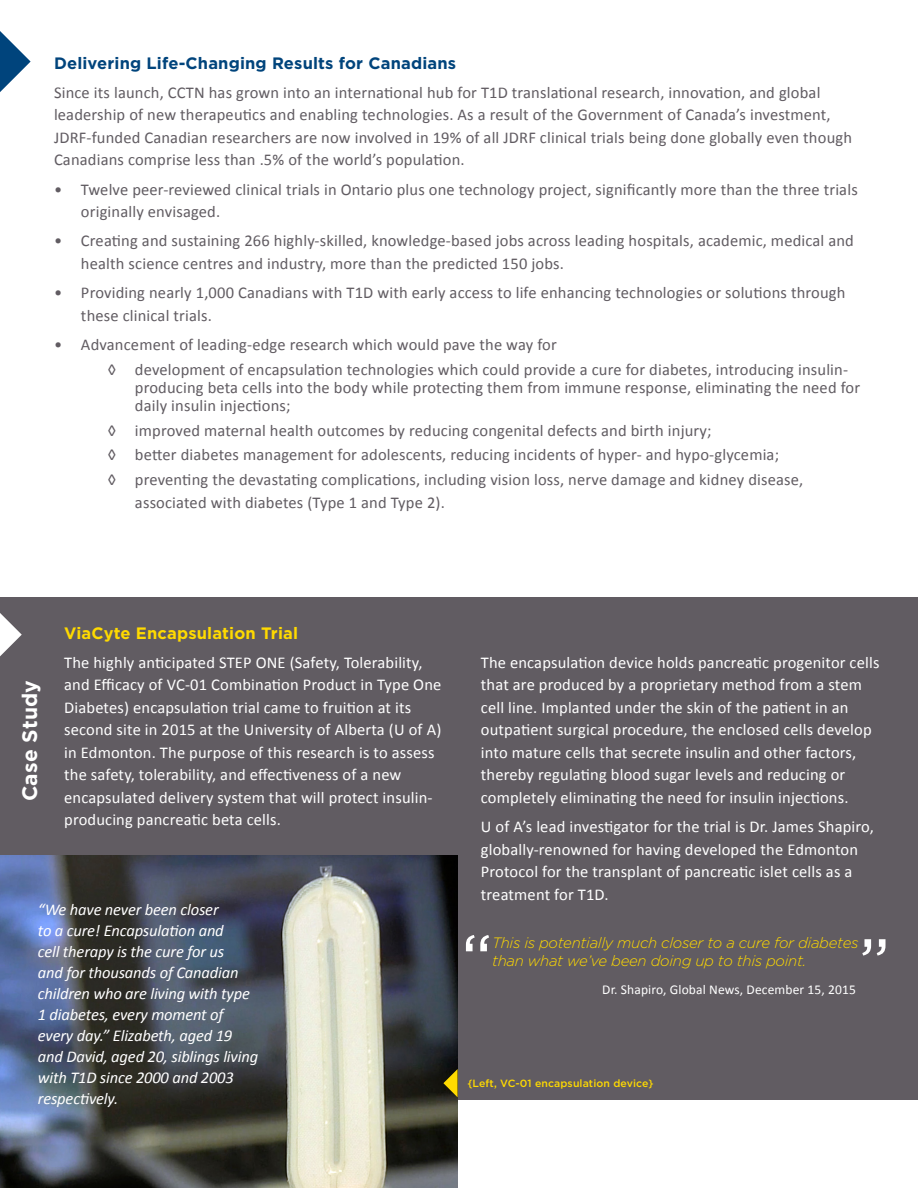
<style>
.page{position:relative;width:918px;height:1188px;background:#fff}
.page>*{position:absolute;margin:0;border:0;box-sizing:border-box;transform-origin:0 0}
.t1{font:72px "Gotham";color:#fff}
.t2{font:700 21px "Gotham";letter-spacing:.01em;color:#fff}
.t3{font:16.5px/22.5px "Calibri";letter-spacing:.01em;color:#615c62}
.t4{font:16.5px/22.5px "Calibri";letter-spacing:.01em;color:#fff}
.t5{font:italic 16.5px/21px "Calibri";letter-spacing:-.01em;color:#fff}
.t6{font:700 16.5px "Gotham";letter-spacing:.01em;color:#00447c}
.t7{font:700 16.5px "Gotham";letter-spacing:.01em;color:#ffda00}
.t8{font:italic 300 15px/18px "Gotham";letter-spacing:-.02em;color:#ffda00}
.t9{font:13.5px "Calibri";letter-spacing:.01em;color:#fff}
.t10{font:500 10.5px "Gotham";letter-spacing:.01em;color:#ffda00}
</style>
<div class="page">
<svg style="left:0;top:31px;width:31px;height:61px"></svg>
<div style="left:0;top:597px;width:918px;height:503px;background:#615c62"></div>
<img style="left:0;top:855px;width:458px;height:333px">
<svg style="left:0;top:613px;width:22px;height:43px"></svg>
<svg style="left:443px;top:1069px;width:15px;height:28px"></svg>
<p class="t6" style="left:54px;top:52px;width:404px">Delivering Life-Changing Results for Canadians</p>
<p class="t3" style="left:54px;top:81px;width:800px">Since its launch, CCTN has grown into an international hub for T1D translational research, innovation, and global leadership of new therapeutics and enabling technologies. As a result of the Government of Canada’s investment, JDRF-funded Canadian researchers are now involved in 19% of all JDRF clinical trials being done globally even though Canadians comprise less than .5% of the world’s population.</p>
<p class="t3" style="left:81px;top:178px;width:778px;text-indent:-27px">• Twelve peer-reviewed clinical trials in Ontario plus one technology project, significantly more than the three trials originally envisaged.</p>
<p class="t3" style="left:81px;top:230px;width:774px;text-indent:-27px">• Creating and sustaining 266 highly-skilled, knowledge-based jobs across leading hospitals, academic, medical and health science centres and industry, more than the predicted 150 jobs.</p>
<p class="t3" style="left:81px;top:282px;width:766px;text-indent:-27px">• Providing nearly 1,000 Canadians with T1D with early access to life enhancing technologies or solutions through these clinical trials.</p>
<p class="t3" style="left:108px;top:332px;width:742px;line-height:24.8px;text-indent:-54px">• Advancement of leading-edge research which would pave the way for<br>◊ development of encapsulation technologies which could provide a cure for diabetes, introducing insulin-</p>
<p class="t3" style="left:135px;top:378px;width:727px;line-height:18px">producing beta cells into the body while protecting them from immune response, eliminating the need for daily insulin injections;</p>
<p class="t3" style="left:108px;top:418px;width:697px;line-height:24.8px">◊ improved maternal health outcomes by reducing congenital defects and birth injury;<br>◊ better diabetes management for adolescents, reducing incidents of hyper- and hypo-glycemia;<br>◊ preventing the devastating complications, including vision loss, nerve damage and kidney disease,</p>
<p class="t3" style="left:135px;top:491px;width:311px">associated with diabetes (Type 1 and Type 2).</p>
<p class="t2" style="left:16px;top:801px;width:123px;rotate:-90deg">Case Study</p>
<p class="t7" style="left:64px;top:622px;width:235px">ViaCyte Encapsulation Trial</p>
<p class="t4" style="left:64px;top:651px;width:379px">The highly anticipated STEP ONE (Safety, Tolerability, and Efficacy of VC-01 Combination Product in Type One Diabetes) encapsulation trial came to fruition at its second site in 2015 at the University of Alberta (U of A) in Edmonton. The purpose of this research is to assess the safety, tolerability, and effectiveness of a new encapsulated delivery system that will protect insulin&shy;producing pancreatic beta cells.</p>
<p class="t4" style="left:481px;top:651px;width:400px">The encapsulation device holds pancreatic progenitor cells that are produced by a proprietary method from a stem cell line. Implanted under the skin of the patient in an outpatient surgical procedure, the enclosed cells develop into mature cells that secrete insulin and other factors, thereby regulating blood sugar levels and reducing or completely eliminating the need for insulin injections.</p>
<p class="t4" style="left:481px;top:815px;width:394px">U of A’s lead investigator for the trial is Dr. James Shapiro, globally-renowned for having developed the Edmonton Protocol for the transplant of pancreatic islet cells as a treatment for T1D.</p>
<p class="t5" style="left:38px;top:898px;width:222px">“We have never been closer<br>to a cure! Encapsulation and<br>cell therapy is the cure for us<br>and for thousands of Canadian children who are living with type<br>1 diabetes, every moment of every day.” Elizabeth, aged 19 and David, aged 20, siblings living with T1D since 2000 and 2003 respectively.</p>
<h1 class="t1" style="left:461px;top:914px;width:34px">“</h1>
<h1 class="t1" style="left:891px;top:976px;width:34px;rotate:-180deg">“</h1>
<p class="t9" style="left:602px;top:981px;width:255px">Dr. Shapiro, Global News, December 15, 2015</p>
<p class="t8" style="left:492px;top:934px;width:368px">This is potentially much closer to a cure for diabetes than what we’ve been doing up to this point.</p>
<p class="t10" style="left:467px;top:1077px;width:188px">{Left, VC-01 encapsulation device}</p>
</div>
